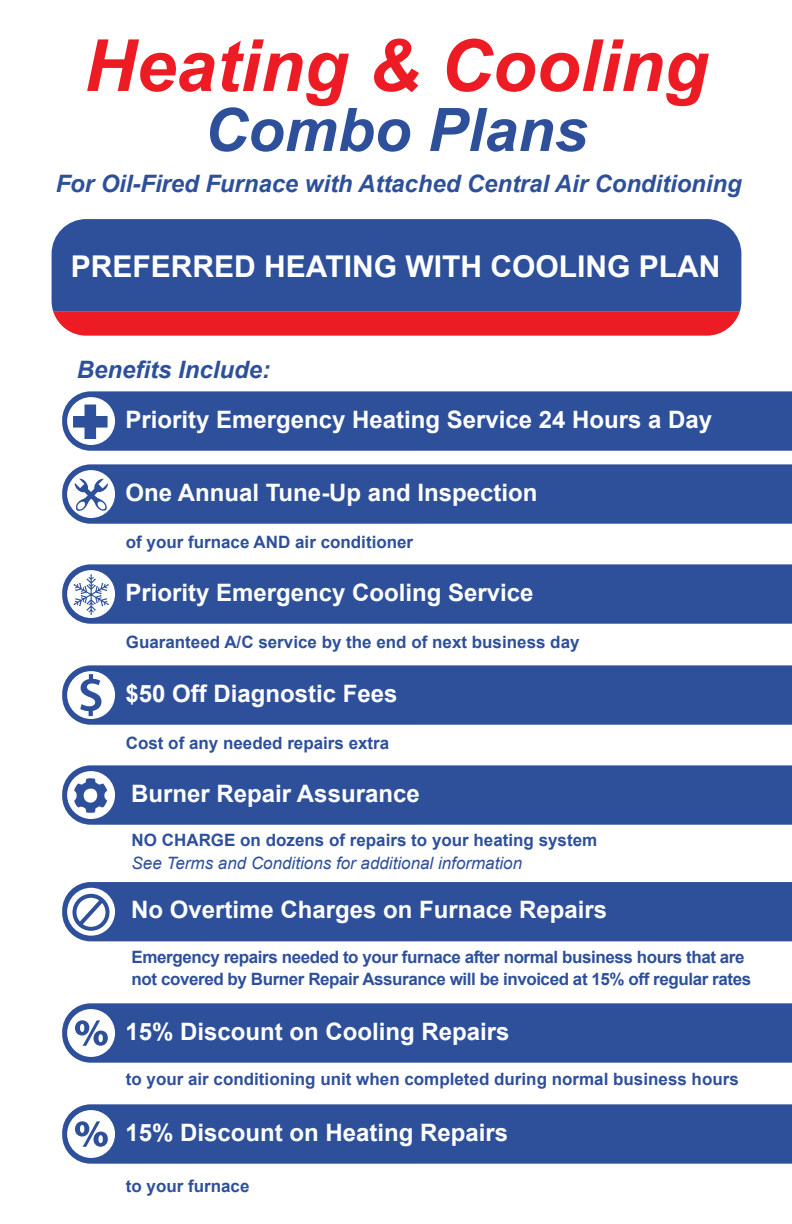
<style>
.page{position:relative;width:792px;height:1224px;background:#fff}
.page>*{position:absolute;margin:0;border:0;box-sizing:border-box;transform-origin:0 0}
.t1{font:italic 700 72px "Arial";color:#ed1c24}
.t2{font:italic 700 60px "Arial";color:#2e509b}
.t3{font:700 30px "Arial";color:#fff}
.t4{font:700 24px "Arial";color:#fff}
.t5{font:italic 700 24px "Arial";letter-spacing:-.005em;color:#2e509b}
.t6{font:700 17px "Arial";color:#2e509b}
.t7{font:700 17px/22.4px "Arial";letter-spacing:-.025em;color:#2e509b}
.t8{font:italic 17px "Arial";color:#2e509b}
.s1{font-family:"Myriad Pro";font-weight:600;font-size:51.4px;color:#2e509b}
</style>
<div class="page">
<div style="left:53px;top:312px;width:687px;height:24px;background:#ed1c24"></div>
<div style="left:52px;top:219px;width:689px;height:93px;background:#2e509b"></div>
<svg style="left:62px;top:391px;width:730px;height:60px;background:#3959a0"></svg>
<div style="left:62px;top:464px;width:730px;height:60px;background:#2e509b"></div>
<svg style="left:62px;top:665px;width:730px;height:60px;background:#3c5ba1"></svg>
<div style="left:62px;top:765px;width:730px;height:60px;background:#2e509b"></div>
<svg style="left:75px;top:478px;width:33px;height:34px"></svg>
<div style="left:62px;top:564px;width:730px;height:60px;background:#2e509b"></div>
<div style="left:62px;top:1003px;width:730px;height:60px;background:#2e509b"></div>
<svg style="left:74px;top:778px;width:33px;height:35px"></svg>
<svg style="left:73px;top:574px;width:36px;height:41px"></svg>
<div style="left:62px;top:882px;width:730px;height:59px;background:#2e509b"></div>
<svg style="left:75px;top:1020px;width:33px;height:26px"></svg>
<div style="left:62px;top:1104px;width:730px;height:60px;background:#2e509b"></div>
<svg style="left:75px;top:1121px;width:33px;height:26px"></svg>
<svg style="left:74px;top:894px;width:34px;height:36px"></svg>
<div style="left:72px;top:894px;width:38px;height:37px;border:4px solid #2e509b;border-radius:50%"></div>
<h1 class="t1" style="left:84px;top:19px;width:626px">Heating &amp; Cooling</h1>
<h2 class="t2" style="left:204px;top:91px;width:385px">Combo Plans</h2>
<p class="t5" style="left:56px;top:168px;width:688px">For Oil-Fired Furnace with Attached Central Air Conditioning</p>
<p class="t3" style="left:71px;top:247px;width:651px">PREFERRED HEATING WITH COOLING PLAN</p>
<p class="t5" style="left:77px;top:354px;width:195px">Benefits Include:</p>
<p class="t4" style="left:125px;top:404px;width:588px">Priority Emergency Heating Service 24 Hours a Day</p>
<p class="t4" style="left:125px;top:477px;width:414px">One Annual Tune-Up and Inspection</p>
<p class="t6" style="left:126px;top:530px;width:289px">of your furnace AND air conditioner</p>
<p class="t4" style="left:125px;top:577px;width:410px">Priority Emergency Cooling Service</p>
<p class="t6" style="left:126px;top:630px;width:455px">Guaranteed A/C service by the end of next business day</p>
<p class="t4" style="left:77px;top:678px;width:322px"><span class="s1">$</span> $50 Off Diagnostic Fees</p>
<p class="t6" style="left:126px;top:731px;width:265px">Cost of any needed repairs extra</p>
<p class="t4" style="left:131px;top:777px;width:290px">Burner Repair Assurance</p>
<p class="t6" style="left:132px;top:829px;width:467px">NO CHARGE on dozens of repairs to your heating system</p>
<p class="t8" style="left:132px;top:852px;width:392px">See Terms and Conditions for additional information</p>
<p class="t4" style="left:131px;top:894px;width:478px">No Overtime Charges on Furnace Repairs</p>
<p class="t7" style="left:132px;top:946px;width:621px">Emergency repairs needed to your furnace after normal business hours that are not covered by Burner Repair Assurance will be invoiced at 15% off regular rates</p>
<p class="t4" style="left:125px;top:1016px;width:386px">15% Discount on Cooling Repairs</p>
<p class="t6" style="left:126px;top:1067px;width:615px">to your air conditioning unit when completed during normal business hours</p>
<p class="t4" style="left:125px;top:1117px;width:384px">15% Discount on Heating Repairs</p>
<p class="t6" style="left:126px;top:1174px;width:125px">to your furnace</p>
</div>
